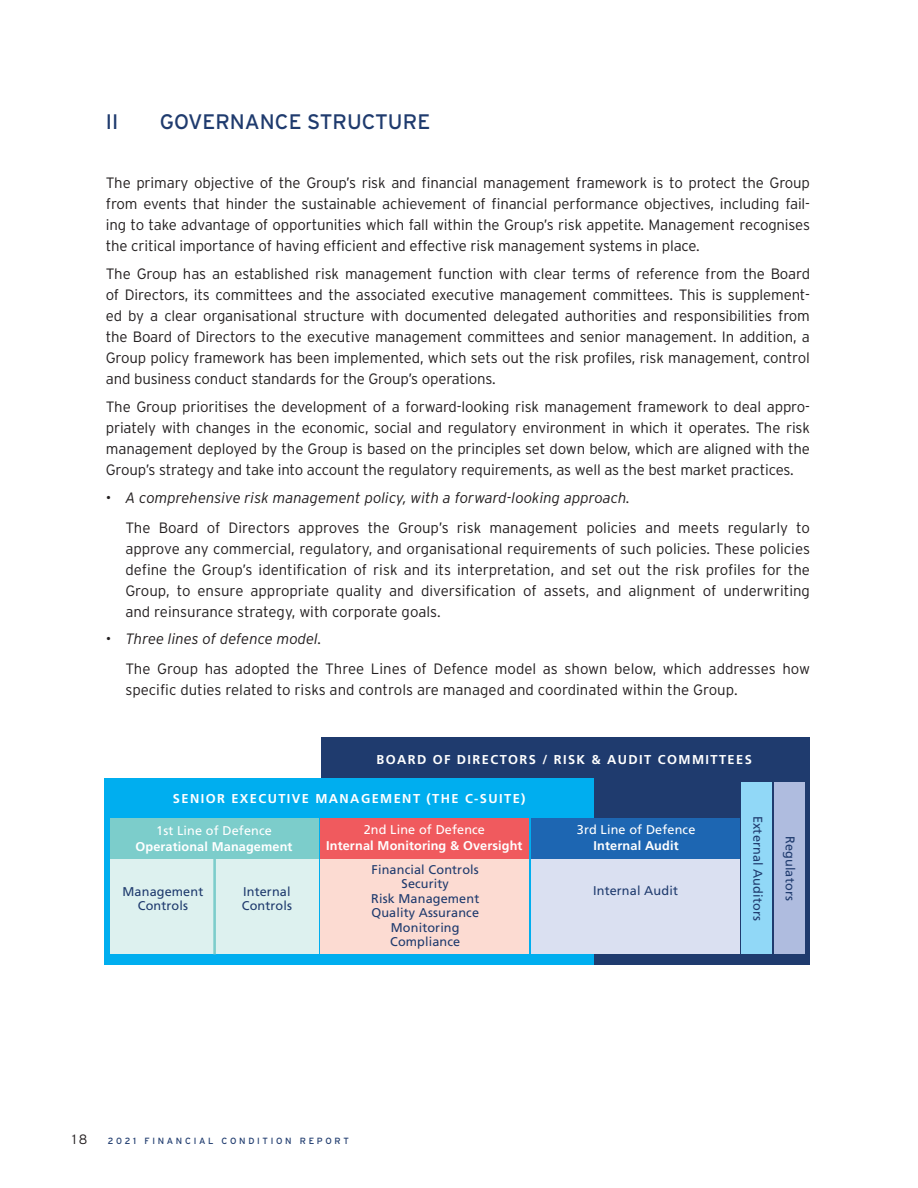
<style>
.page{position:relative;width:918px;height:1188px;background:#fff}
.page>*{position:absolute;margin:0;border:0;box-sizing:border-box;transform-origin:0 0}
.t1{font:21px "Interstate";color:#1f3b6e}
.t2{font:300 15px/21px "Interstate";letter-spacing:-.01em;color:#231f20;text-align:justify}
.t3{font:300 13.5px "Interstate";color:#231f20}
.t4{font:700 12.9px "Frutiger";letter-spacing:.11em;color:#fff}
.t5{font:12.75px/14.4px "Frutiger";letter-spacing:.01em;color:#1f3b6e;text-align:center}
.t6{font:700 12.75px "Frutiger";letter-spacing:.01em;color:#fff}
.t7{font:12.75px "Frutiger";letter-spacing:.01em;color:#fff}
.t8{font:9px "Interstate";letter-spacing:.3em;color:#1f3b6e}
.s1{font-style:italic}
</style>
<div class="page">
<div style="left:321px;top:737px;width:488px;height:227px;background:#1f3b6e"></div>
<div style="left:105px;top:778px;width:489px;height:186px;background:#00aeef"></div>
<div style="left:110px;top:818px;width:208px;height:136px;background:#ddf1ef"></div>
<div style="left:321px;top:818px;width:208px;height:136px;background:#fcdbd2"></div>
<div style="left:532px;top:818px;width:208px;height:136px;background:#dae0f1"></div>
<div style="left:110px;top:818px;width:208px;height:40px;background:#7ccdcb"></div>
<div style="left:321px;top:818px;width:208px;height:40px;background:#f05a5e"></div>
<div style="left:532px;top:818px;width:208px;height:40px;background:#1d66b2"></div>
<div style="left:742px;top:782px;width:30px;height:172px;background:#91d8f7"></div>
<div style="left:774px;top:782px;width:30px;height:172px;background:#afbcdf"></div>
<hr style="left:213px;top:857px;width:3px;height:97px;background:#7ccdcb">
<h1 class="t1" style="left:106px;top:108px;width:14px">II</h1>
<h1 class="t1" style="left:160px;top:108px;width:272px">GOVERNANCE STRUCTURE</h1>
<p class="t2" style="left:106px;top:173px;width:706px">The primary objective of the Group’s risk and financial management framework is to protect the Group from events that hinder the sustainable achievement of financial performance objectives, including fail&shy;ing to take advantage of opportunities which fall within the Group’s risk appetite. Management recognises the critical importance of having efficient and effective risk management systems in place.</p>
<p class="t2" style="left:106px;top:263px;width:706px">The Group has an established risk management function with clear terms of reference from the Board of Directors, its committees and the associated executive management committees. This is supplement&shy;ed by a clear organisational structure with documented delegated authorities and responsibilities from the Board of Directors to the executive management committees and senior management. In addition, a Group policy framework has been implemented, which sets out the risk profiles, risk management, control and business conduct standards for the Group’s operations.</p>
<p class="t2" style="left:106px;top:396px;width:706px">The Group prioritises the development of a forward-looking risk management framework to deal appro&shy;priately with changes in the economic, social and regulatory environment in which it operates. The risk management deployed by the Group is based on the principles set down below, which are aligned with the Group’s strategy and take into account the regulatory requirements, as well as the best market practices.</p>
<p class="t2" style="left:125px;top:482px;width:686px;line-height:30px;text-indent:-20px">• <span class="s1">A comprehensive risk management policy, with a forward-looking approach.<br></span>The Board of Directors approves the Group’s risk management policies and meets regularly to</p>
<p class="t2" style="left:125px;top:538px;width:686px">approve any commercial, regulatory, and organisational requirements of such policies. These policies define the Group’s identification of risk and its interpretation, and set out the risk profiles for the Group, to ensure appropriate quality and diversification of assets, and alignment of underwriting and reinsurance strategy, with corporate goals.</p>
<p class="t2" style="left:125px;top:624px;width:686px;line-height:30px;text-indent:-20px">• <span class="s1">Three lines of defence model.<br></span>The Group has adopted the Three Lines of Defence model as shown below, which addresses how</p>
<p class="t2" style="left:125px;top:680px;width:614px">specific duties related to risks and controls are managed and coordinated within the Group.</p>
<p class="t4" style="left:376px;top:752px;width:377px">BOARD OF DIRECTORS / RISK &amp; AUDIT COMMITTEES</p>
<p class="t4" style="left:173px;top:791px;width:354px">SENIOR EXECUTIVE MANAGEMENT (THE C-SUITE)</p>
<p class="t7" style="left:156px;top:823px;width:117px">1st Line of Defence</p>
<p class="t6" style="left:136px;top:839px;width:158px">Operational Management</p>
<p class="t5" style="left:765px;top:816px;width:106px;rotate:90deg">External Auditors</p>
<p class="t7" style="left:364px;top:822px;width:123px">2nd Line of Defence</p>
<p class="t6" style="left:326px;top:838px;width:198px">Internal Monitoring &amp; Oversight</p>
<p class="t7" style="left:577px;top:822px;width:120px">3rd Line of Defence</p>
<p class="t6" style="left:594px;top:838px;width:87px">Internal Audit</p>
<p class="t5" style="left:371px;top:862px;width:110px">Financial Controls<br>Security<br>Risk Management<br>Quality Assurance<br>Monitoring<br>Compliance</p>
<p class="t5" style="left:123px;top:884px;width:82px">Management<br>Controls</p>
<p class="t5" style="left:242px;top:884px;width:52px;text-align:left">Internal<br>Controls</p>
<p class="t5" style="left:593px;top:884px;width:86px">Internal Audit</p>
<p class="t5" style="left:798px;top:836px;width:66px;rotate:90deg">Regulators</p>
<p class="t3" style="left:72px;top:1131px;width:17px">18</p>
<p class="t8" style="left:108px;top:1136px;width:243px">2021 FINANCIAL CONDITION REPORT</p>
</div>
